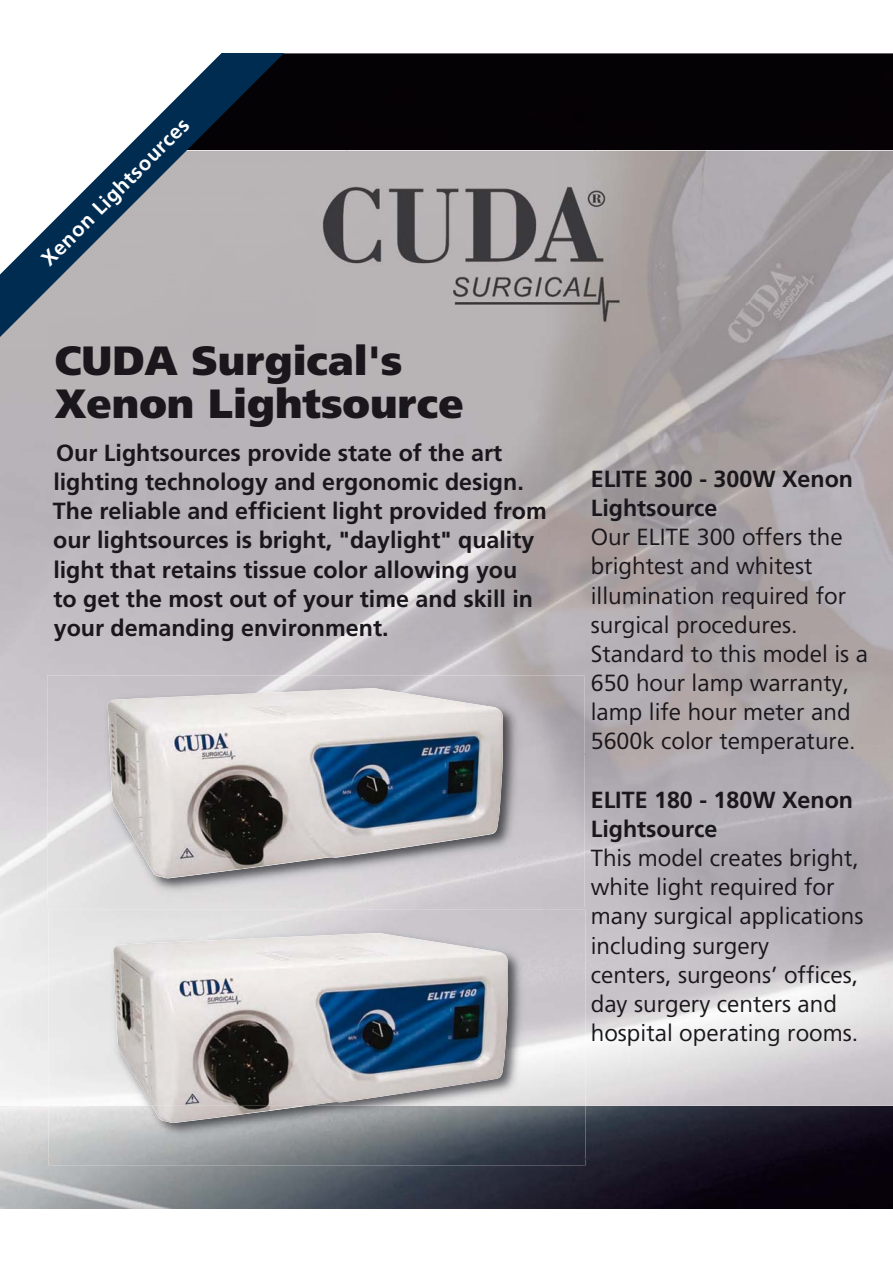
<style>
.page{position:relative;width:893px;height:1263px;background:#fff}
.page>*{position:absolute;margin:0;border:0;box-sizing:border-box;transform-origin:0 0}
.t1{font:900 40.8px/43.8px "Weissach";color:#1a171c}
.t2{font:23.4px/29.1px "Weissach";color:#1a171c}
.t3{font:700 23.4px/29.1px "Weissach";color:#1a171c}
.t4{font:700 20.4px "Weissach";color:#fff}
</style>
<div class="page">
<img style="left:0;top:1159px;width:893px;height:50px">
<img style="left:585px;top:1107px;width:308px;height:52px">
<div style="left:324px;top:54px;width:569px;height:97px;background:#050205"></div>
<svg style="left:0;top:345px;width:49px;height:761px;background:#d0cdd1"></svg>
<img style="left:0;top:1106px;width:893px;height:1px">
<img style="left:546px;top:302px;width:347px;height:804px">
<img style="left:396px;top:340px;width:150px;height:335px">
<div style="left:49px;top:151px;width:298px;height:201px;background:#b7b3b5"></div>
<img style="left:595px;top:151px;width:298px;height:151px">
<img style="left:47px;top:675px;width:537px;height:232px">
<img style="left:108px;top:688px;width:395px;height:190px">
<img style="left:48px;top:910px;width:537px;height:255px">
<img style="left:159px;top:1119px;width:15px;height:4px">
<img style="left:152px;top:1106px;width:155px;height:1px">
<img style="left:113px;top:933px;width:395px;height:173px">
<img style="left:324px;top:160px;width:296px;height:180px">
<svg style="left:294px;top:54px;width:30px;height:291px;background:#7d797b"></svg>
<svg style="left:0;top:54px;width:294px;height:291px"></svg>
<p class="t4" style="left:38px;top:256px;width:201px;rotate:-45deg">Xenon Lightsources</p>
<h1 class="t1" style="left:55px;top:340px;width:410px">CUDA Surgical's<br>Xenon Lightsource</h1>
<p class="t3" style="left:53px;top:440px;width:495px">Our Lightsources provide state of the art lighting technology and ergonomic design.<br>The reliable and efficient light provided from our lightsources is bright, "daylight" quality light that retains tissue color allowing you<br>to get the most out of your time and skill in your demanding environment.</p>
<p class="t3" style="left:591px;top:466px;width:264px">ELITE 300 - 300W Xenon<br>Lightsource</p>
<p class="t2" style="left:591px;top:524px;width:279px">Our ELITE 300 offers the brightest and whitest illumination required for surgical procedures.<br>Standard to this model is a<br>650 hour lamp warranty, lamp life hour meter and<br>5600k color temperature.</p>
<p class="t3" style="left:591px;top:787px;width:264px">ELITE 180 - 180W Xenon<br>Lightsource</p>
<p class="t2" style="left:591px;top:845px;width:274px">This model creates bright, white light required for many surgical applications including surgery<br>centers, surgeons’ offices, day surgery centers and hospital operating rooms.</p>
</div>
